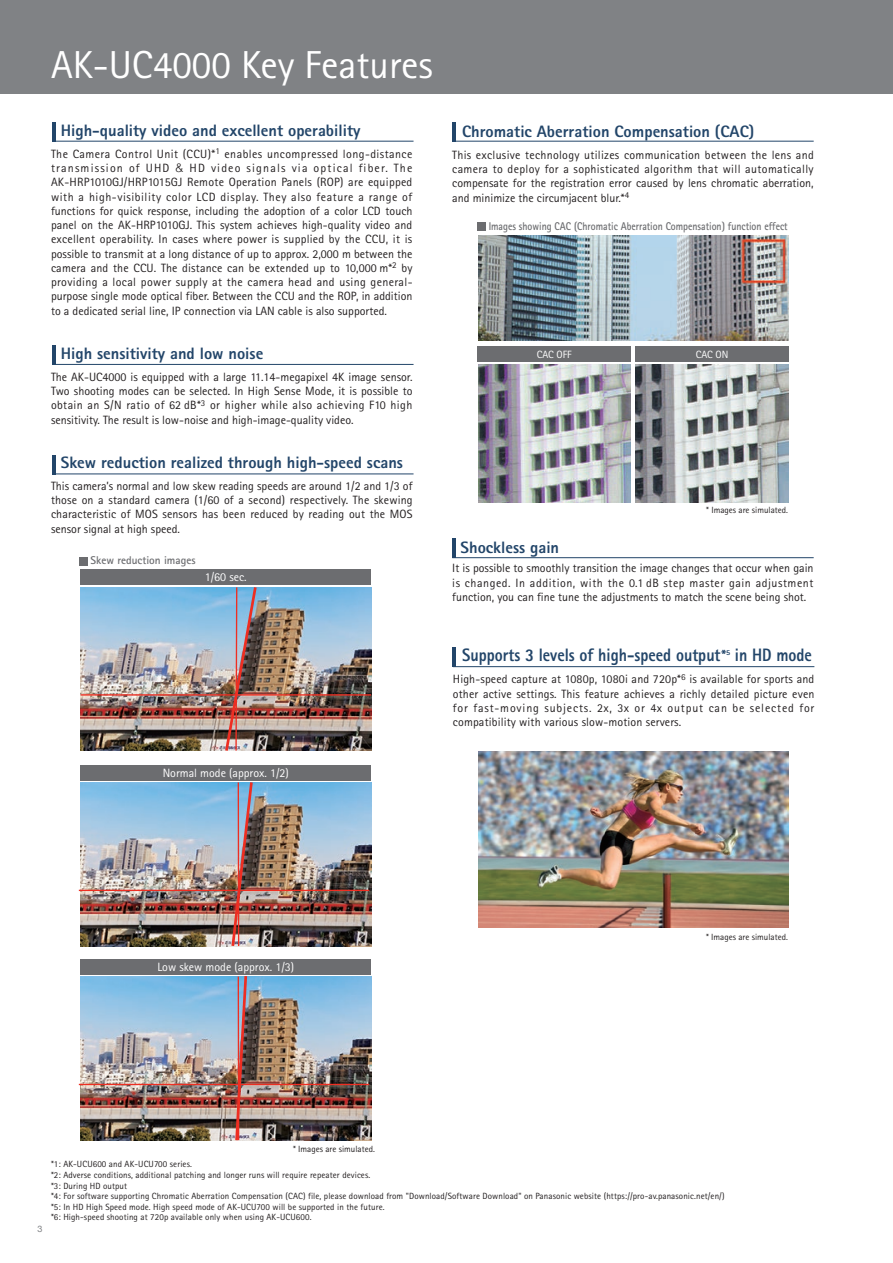
<style>
.page{position:relative;width:893px;height:1263px;background:#fff}
.page>*{position:absolute;margin:0;border:0;box-sizing:border-box;transform-origin:0 0}
.t1{font:39px "Rotis Sans Serif Std";color:#fff}
.t2{font:800 18px "Rotis Sans Serif Std";color:#224569;scale:.89 1}
.t3{font:800 16.5px "Rotis Sans Serif Std";color:#224569}
.t4{font:12px/14.2px "Rotis Sans Serif Std";color:#231f20;text-align:justify}
.t5{font:12px "Rotis Sans Serif Std";color:#fff}
.t6{font:700 11.25px "Rotis Sans Serif Std";color:#6c6d70;scale:.87 1}
.t7{font:700 11.25px "Rotis Sans Serif Std";color:#6c6d70}
.t8{font:10.5px "Rotis Sans Serif Std";color:#fff}
.t9{font:9px/10.6px "Rotis Sans Serif Std";letter-spacing:.01em;color:#231f20}
.t10{font:9px "Helvetica Neue";color:#808285}
.s1{font-family:"Helvetica";font-weight:300}
.s2{color:#fff}
.s3{font-size:15px}
</style>
<div class="page">
<div style="left:0;top:0;width:893px;height:94px;background:#808285"></div>
<div style="left:477px;top:222px;width:9px;height:9px;background:#6c6d70"></div>
<img style="left:478px;top:235px;width:311px;height:105px">
<img style="left:478px;top:364px;width:153px;height:138px">
<img style="left:635px;top:364px;width:153px;height:138px">
<div style="left:478px;top:346px;width:153px;height:16px;background:#6c6d70"></div>
<div style="left:635px;top:346px;width:154px;height:16px;background:#6c6d70"></div>
<hr style="left:52px;top:141px;width:362px;height:1px;background:#224569">
<hr style="left:52px;top:122px;width:3px;height:19px;background:#224569">
<hr style="left:452px;top:141px;width:362px;height:1px;background:#224569">
<hr style="left:452px;top:122px;width:3px;height:19px;background:#224569">
<hr style="left:452px;top:557px;width:362px;height:1px;background:#224569">
<hr style="left:452px;top:539px;width:3px;height:19px;background:#224569">
<hr style="left:52px;top:364px;width:362px;height:1px;background:#224569">
<hr style="left:52px;top:345px;width:3px;height:20px;background:#224569">
<hr style="left:52px;top:474px;width:362px;height:1px;background:#224569">
<hr style="left:52px;top:455px;width:3px;height:19px;background:#224569">
<div style="left:79px;top:557px;width:8px;height:8px;background:#6c6d70"></div>
<img style="left:81px;top:783px;width:290px;height:163px">
<hr style="left:79px;top:890px;width:290px;height:1px;background:#ee2e22">
<div style="left:81px;top:765px;width:290px;height:15px;background:#6c6d70"></div>
<div style="left:81px;top:959px;width:290px;height:15px;background:#6c6d70"></div>
<img style="left:81px;top:977px;width:290px;height:163px">
<hr style="left:79px;top:1084px;width:290px;height:1px;background:#ee2e22">
<img style="left:81px;top:587px;width:290px;height:163px">
<img style="left:223px;top:587px;width:35px;height:164px">
<hr style="left:81px;top:694px;width:290px;height:2px;background:#ee2e22">
<div style="left:80px;top:570px;width:291px;height:15px;background:#6c6d70"></div>
<img style="left:230px;top:780px;width:24px;height:167px">
<img style="left:234px;top:974px;width:15px;height:167px">
<hr style="left:453px;top:666px;width:361px;height:1px;background:#224569">
<hr style="left:453px;top:648px;width:3px;height:19px;background:#224569">
<img style="left:478px;top:752px;width:310px;height:176px">
<h1 class="t1" style="left:51px;top:42px;width:384px">AK-UC4000 Key Features</h1>
<h3 class="t3" style="left:61px;top:120px;width:301px">High-quality video and excellent operability</h3>
<p class="t4" style="left:51px;top:147px;width:363px">The Camera Control Unit (CCU)*<sup>1</sup> enables uncompressed long-distance transmission of UHD <span class="s1">&amp;</span> HD video signals via optical fiber. The AK-HRP1010GJ/HRP1015GJ Remote Operation Panels (ROP) are equipped with a high-visibility color LCD display. They also feature a range of functions for quick response, including the adoption of a color LCD touch panel on the AK-HRP1010GJ. This system achieves high-quality video and excellent operability. In cases where power is supplied by the CCU, it is possible to transmit at a long distance of up to approx. 2,000 m between the camera and the CCU. The distance can be extended up to 10,000 m*<sup>2</sup> by providing a local power supply at the camera head and using general&shy;purpose single mode optical fiber. Between the CCU and the ROP, in addition to a dedicated serial line, IP connection via LAN cable is also supported.</p>
<h3 class="t3" style="left:61px;top:343px;width:204px">High sensitivity and low noise</h3>
<p class="t4" style="left:51px;top:370px;width:363px">The AK-UC4000 is equipped with a large 11.14-megapixel 4K image sensor.<br>Two shooting modes can be selected. In High Sense Mode, it is possible to obtain an S/N ratio of 62 dB*<sup>3</sup> or higher while also achieving F10 high sensitivity. The result is low-noise and high-image-quality video.</p>
<h3 class="t3" style="left:61px;top:452px;width:344px">Skew reduction realized through high-speed scans</h3>
<p class="t4" style="left:51px;top:479px;width:363px">This camera’s normal and low skew reading speeds are around 1/2 and 1/3 of those on a standard camera (1/60 of a second) respectively. The skewing characteristic of MOS sensors has been reduced by reading out the MOS sensor signal at high speed.</p>
<p class="t7" style="left:91px;top:553px;width:106px">Skew reduction images</p>
<p class="t5" style="left:205px;top:570px;width:43px">1/60 sec.</p>
<p class="t5" style="left:163px;top:765px;width:128px">Normal mode (approx. 1/2)</p>
<h3 class="t3" style="left:462px;top:121px;width:294px">Chromatic Aberration Compensation (CAC)</h3>
<p class="t4" style="left:452px;top:148px;width:363px">This exclusive technology utilizes communication between the lens and camera to deploy for a sophisticated algorithm that will automatically compensate for the registration error caused by lens chromatic aberration, and minimize the circumjacent blur.*<sup>4</sup><span class="s2">*</span><sup>2</sup></p>
<p class="t6" style="left:489px;top:219px;width:345px">Images showing CAC (Chromatic Aberration Compensation) function effect</p>
<p class="t8" style="left:537px;top:348px;width:37px">CAC OFF</p>
<p class="t8" style="left:696px;top:348px;width:34px">CAC ON</p>
<p class="t9" style="left:706px;top:505px;width:83px">* Images are simulated.</p>
<h3 class="t3" style="left:460px;top:536px;width:100px">Shockless gain</h3>
<p class="t4" style="left:452px;top:561px;width:363px">It is possible to smoothly transition the image changes that occur when gain is changed. In addition, with the 0.1 dB step master gain adjustment function, you can fine tune the adjustments to match the scene being shot.</p>
<h2 class="t2" style="left:462px;top:644px;width:395px">Supports 3 levels of high-speed output<span class="s3">*</span><sup>5</sup> in HD mode</h2>
<p class="t4" style="left:453px;top:672px;width:363px">High-speed capture at 1080p, 1080i and 720p*<sup>6</sup> is available for sports and other active settings. This feature achieves a richly detailed picture even for fast-moving subjects. 2x, 3x or 4x output can be selected for compatibility with various slow-motion servers.</p>
<p class="t5" style="left:157px;top:960px;width:138px">Low skew mode (approx. 1/3)</p>
<p class="t9" style="left:706px;top:932px;width:83px">* Images are simulated.</p>
<p class="t10" style="left:38px;top:1223px;width:7px">3</p>
<p class="t9" style="left:293px;top:1143px;width:83px">* Images are simulated.</p>
<p class="t9" style="left:51px;top:1159px;width:675px">*1: AK-UCU600 and AK-UCU700 series.<br>*2: Adverse conditions, additional patching and longer runs will require repeater devices.<br>*3: During HD output<br>*4: For software supporting Chromatic Aberration Compensation (CAC) file, please download from "Download/Software Download" on Panasonic website (https://pro-av.panasonic.net/en/) *5: In HD High Speed mode. High speed mode of AK-UCU700 will be supported in the future.<br>*6: High-speed shooting at 720p available only when using AK-UCU600.</p>
</div>
